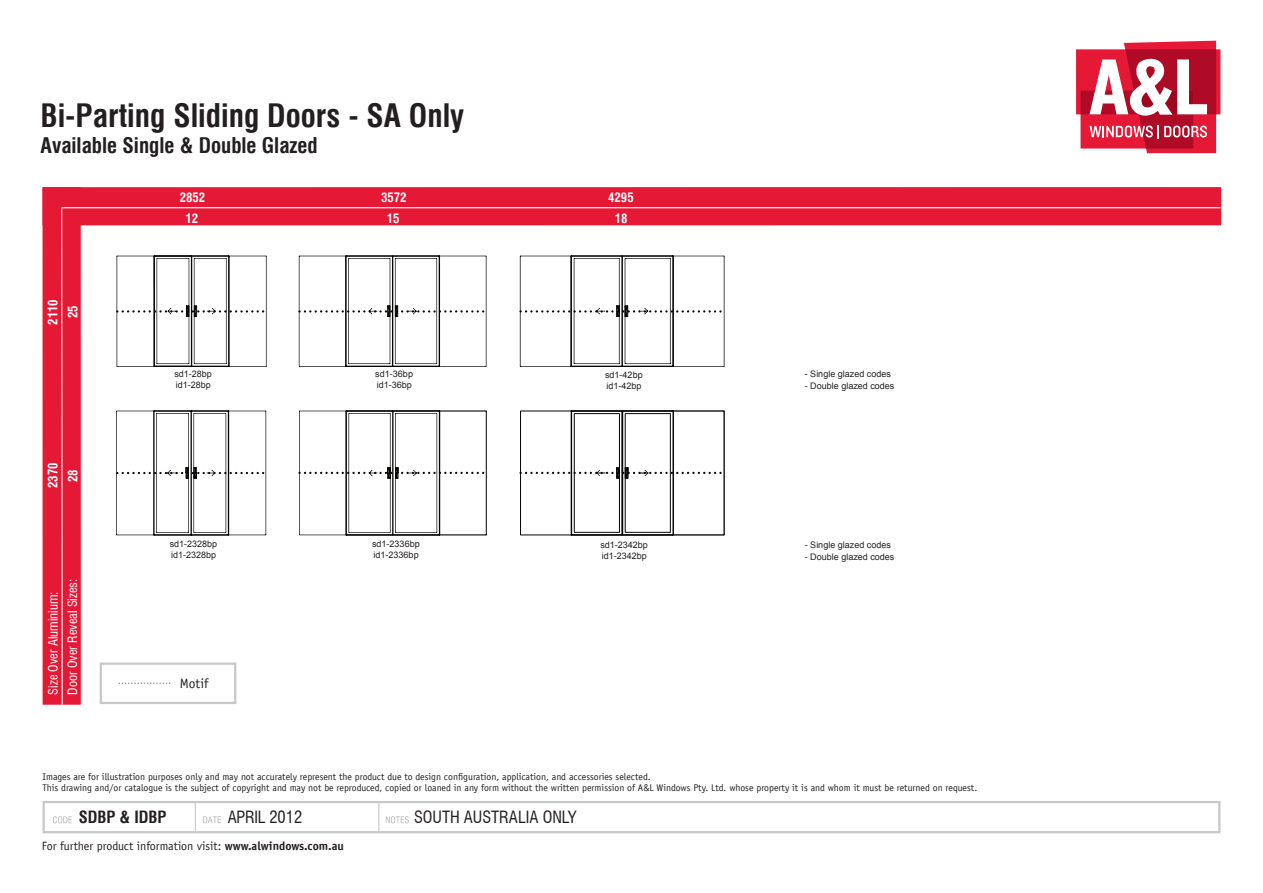
<style>
.page{position:relative;width:1263px;height:893px;background:#fff}
.page>*{position:absolute;margin:0;border:0;box-sizing:border-box;transform-origin:0 0}
.t1{font:700 condensed 31.5px "Swiss 721 BT";color:#231f20}
.t2{font:700 condensed 21px "Swiss 721 BT";color:#231f20}
.t3{font:condensed 16.5px "Swiss 721 BT";color:#231f20}
.t4{font:700 condensed 16.5px "Swiss 721 BT";color:#231f20}
.t5{font:condensed 16.5px "Swiss 721 BT";letter-spacing:-.02em;color:#231f20}
.t6{font:13.5px "Officina Sans";color:#231f20}
.t7{font:condensed 12.75px/19.5px "Swiss 721 BT";color:#fff}
.t8{font:700 condensed 12.75px "Swiss 721 BT";color:#fff}
.t9{font:12px "Officina Sans";color:#231f20}
.t10{font:9.75px/11.7px "Officina Sans";color:#231f20}
.t11{font:9px "Arial";color:#231f20}
.s1{font-weight:700}
</style>
<div class="page">
<svg style="left:53px;top:816px;width:19px;height:7px"></svg>
<svg style="left:203px;top:816px;width:18px;height:7px"></svg>
<svg style="left:386px;top:816px;width:23px;height:7px"></svg>
<hr style="left:195px;top:802px;width:1px;height:30px;background:#c7c8ca">
<div style="left:43px;top:801px;width:1178px;height:32px;border:2px solid #c7c8ca"></div>
<hr style="left:378px;top:802px;width:1px;height:30px;background:#c7c8ca">
<svg style="left:119px;top:682px;width:51px;height:2px"></svg>
<div style="left:43px;top:187px;width:1178px;height:38px;background:#e51836"></div>
<div style="left:43px;top:187px;width:38px;height:518px;background:#e51836"></div>
<div style="left:100px;top:662px;width:136px;height:42px;border:2px solid #c7c8ca"></div>
<svg style="left:1076px;top:41px;width:144px;height:112px"></svg>
<svg style="left:61px;top:207px;width:2px;height:498px"></svg>
<hr style="left:62px;top:207px;width:1158px;height:1px;background:#fff">
<svg style="left:117px;top:255px;width:150px;height:112px"></svg>
<svg style="left:299px;top:255px;width:187px;height:112px"></svg>
<svg style="left:520px;top:255px;width:204px;height:112px"></svg>
<svg style="left:520px;top:410px;width:205px;height:126px"></svg>
<svg style="left:117px;top:410px;width:369px;height:126px"></svg>
<hr style="left:1218px;top:802px;width:2px;height:30px;background:#c7c8ca">
<h1 class="t1" style="left:41px;top:97px;width:425px">Bi-Parting Sliding Doors - SA Only</h1>
<h2 class="t2" style="left:41px;top:132px;width:279px">Available Single &amp; Double Glazed</h2>
<h3 class="t8" style="left:45px;top:325px;width:27px;rotate:-90deg">2110</h3>
<h3 class="t8" style="left:65px;top:318px;width:14px;rotate:-90deg">25</h3>
<h3 class="t8" style="left:45px;top:488px;width:27px;rotate:-90deg">2370</h3>
<h3 class="t8" style="left:65px;top:482px;width:14px;rotate:-90deg">28</h3>
<h3 class="t7" style="left:43px;top:695px;width:117px;rotate:-90deg">Size Over Aluminium:<br>Door Over Reveal Sizes:</h3>
<h3 class="t8" style="left:180px;top:190px;width:27px">2852</h3>
<h3 class="t8" style="left:381px;top:190px;width:27px">3572</h3>
<h3 class="t8" style="left:608px;top:190px;width:27px">4295</h3>
<h3 class="t8" style="left:185px;top:210px;width:14px">12</h3>
<h3 class="t8" style="left:387px;top:210px;width:14px">15</h3>
<h3 class="t8" style="left:615px;top:210px;width:14px">18</h3>
<p class="t11" style="left:174px;top:368px;width:39px">sd1-28bp</p>
<p class="t11" style="left:375px;top:368px;width:39px">sd1-36bp</p>
<p class="t11" style="left:605px;top:369px;width:39px">sd1-42bp</p>
<p class="t11" style="left:176px;top:379px;width:37px">id1-28bp</p>
<p class="t11" style="left:377px;top:379px;width:37px">id1-36bp</p>
<p class="t11" style="left:606px;top:380px;width:37px">id1-42bp</p>
<p class="t11" style="left:170px;top:538px;width:49px">sd1-2328bp</p>
<p class="t11" style="left:372px;top:538px;width:49px">sd1-2336bp</p>
<p class="t11" style="left:600px;top:539px;width:49px">sd1-2342bp</p>
<p class="t11" style="left:171px;top:549px;width:47px">id1-2328bp</p>
<p class="t11" style="left:373px;top:549px;width:47px">id1-2336bp</p>
<p class="t11" style="left:602px;top:549px;width:47px">id1-2342bp</p>
<h3 class="t6" style="left:180px;top:675px;width:30px">Motif</h3>
<p class="t11" style="left:805px;top:368px;width:88px">- Single glazed codes</p>
<p class="t11" style="left:805px;top:380px;width:91px">- Double glazed codes</p>
<p class="t11" style="left:805px;top:539px;width:88px">- Single glazed codes</p>
<p class="t11" style="left:805px;top:551px;width:91px">- Double glazed codes</p>
<p class="t10" style="left:43px;top:770px;width:936px">Images are for illustration purposes only and may not accurately represent the product due to design configuration, application, and accessories selected.<br>This drawing and/or catalogue is the subject of copyright and may not be reproduced, copied or loaned in any form without the written permission of A&amp;L Windows Pty. Ltd. whose property it is and whom it must be returned on request.</p>
<h3 class="t4" style="left:79px;top:807px;width:89px">SDBP &amp; IDBP</h3>
<h3 class="t5" style="left:228px;top:807px;width:76px">APRIL 2012</h3>
<h3 class="t3" style="left:414px;top:807px;width:164px">SOUTH AUSTRALIA ONLY</h3>
<p class="t9" style="left:42px;top:839px;width:304px">For further product information visit: <span class="s1">www.alwindows.com.au</span></p>
</div>
